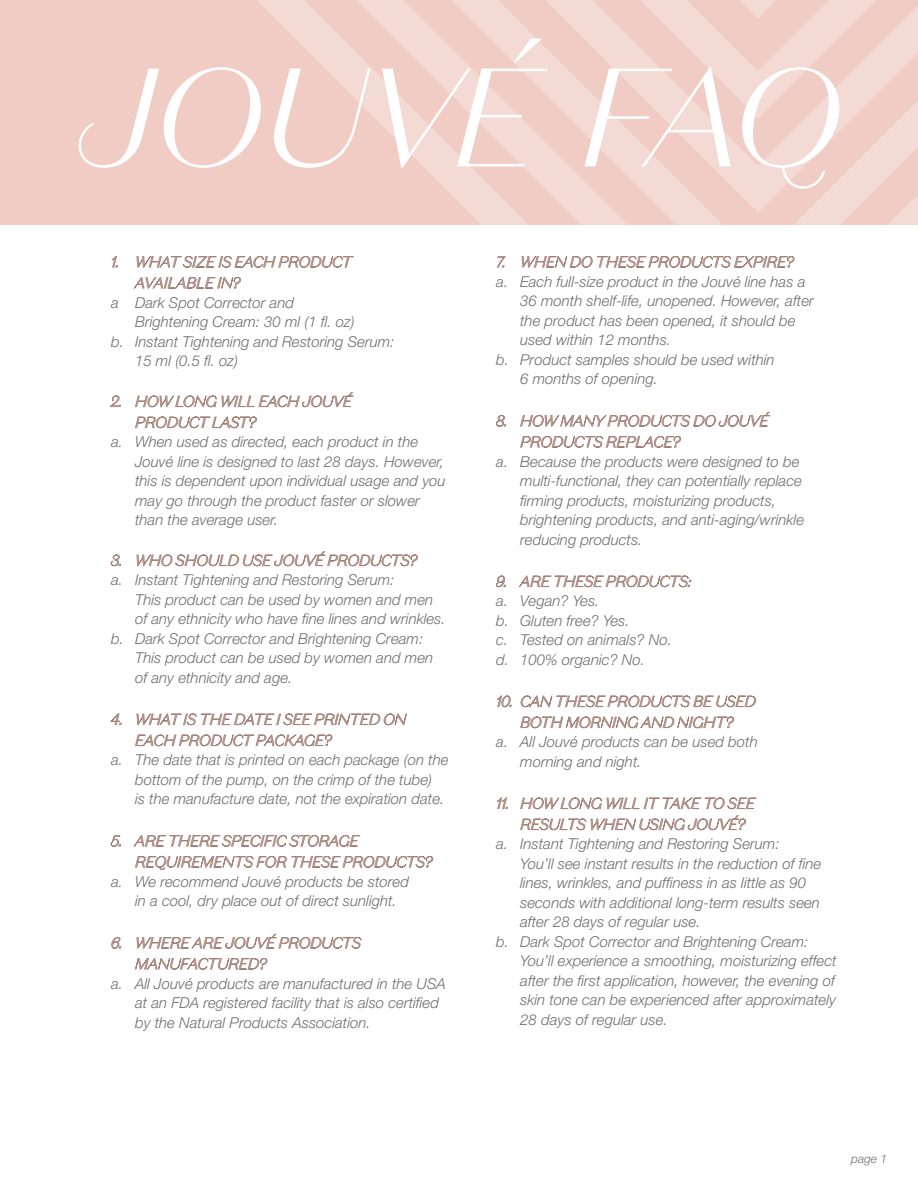
<style>
.page{position:relative;width:918px;height:1188px;background:#fff}
.page>*{position:absolute;margin:0;border:0;box-sizing:border-box;transform-origin:0 0}
.t1{font:italic 300 138.3px "Domaine Sans Display";letter-spacing:-.01em;color:#fff}
.t2{font:italic 300 15px/19.5px "Helvetica Neue LT Std";color:#6d6e71}
.t3{font:italic 300 15px/21px "Domaine Sans Display";color:#bca29b}
.t4{font:italic 300 12px "Helvetica Neue LT Std";color:#6d6e71}
</style>
<div class="page">
<div style="left:0;top:0;width:918px;height:225px;background:#f0ccc4"></div>
<svg style="left:112px;top:256px;width:6px;height:11px"></svg>
<svg style="left:134px;top:256px;width:220px;height:33px"></svg>
<svg style="left:110px;top:396px;width:11px;height:11px"></svg>
<svg style="left:135px;top:392px;width:218px;height:36px"></svg>
<svg style="left:111px;top:555px;width:10px;height:11px"></svg>
<svg style="left:137px;top:551px;width:281px;height:16px"></svg>
<svg style="left:111px;top:714px;width:10px;height:11px"></svg>
<svg style="left:135px;top:713px;width:272px;height:34px"></svg>
<svg style="left:111px;top:835px;width:10px;height:12px"></svg>
<svg style="left:134px;top:835px;width:299px;height:35px"></svg>
<svg style="left:111px;top:937px;width:10px;height:12px"></svg>
<svg style="left:135px;top:934px;width:226px;height:36px"></svg>
<svg style="left:78px;top:67px;width:174px;height:101px"></svg>
<svg style="left:252px;top:0;width:666px;height:224px"></svg>
<svg style="left:497px;top:256px;width:8px;height:11px"></svg>
<svg style="left:522px;top:256px;width:272px;height:12px"></svg>
<svg style="left:496px;top:415px;width:10px;height:12px"></svg>
<svg style="left:520px;top:412px;width:250px;height:36px"></svg>
<svg style="left:496px;top:576px;width:10px;height:11px"></svg>
<svg style="left:519px;top:575px;width:172px;height:12px"></svg>
<svg style="left:497px;top:696px;width:14px;height:11px"></svg>
<svg style="left:520px;top:695px;width:236px;height:34px"></svg>
<svg style="left:497px;top:798px;width:11px;height:11px"></svg>
<svg style="left:520px;top:797px;width:236px;height:34px"></svg>
<h1 class="t1" style="left:78px;top:32px;width:763px">JOUVÉ FAQ</h1>
<p class="t3" style="left:135px;top:253px;width:218px;text-indent:-24px">1. WHAT SIZE IS EACH PRODUCT<br>AVAILABLE IN?</p>
<p class="t2" style="left:111px;top:292px;width:184px">a Dark Spot Corrector and</p>
<p class="t2" style="left:135px;top:312px;width:221px">Brightening Cream: 30 ml (1 fl. oz)</p>
<p class="t2" style="left:111px;top:331px;width:285px">b. Instant Tightening and Restoring Serum:</p>
<p class="t2" style="left:135px;top:351px;width:104px">15 ml (0.5 fl. oz)</p>
<p class="t3" style="left:135px;top:392px;width:218px;text-indent:-24px">2. HOW LONG WILL EACH JOUVÉ<br>PRODUCT LAST?</p>
<p class="t2" style="left:135px;top:432px;width:312px;text-indent:-24px">a. When used as directed, each product in the Jouvé line is designed to last 28 days. However, this is dependent upon individual usage and you may go through the product faster or slower than the average user.</p>
<p class="t3" style="left:111px;top:551px;width:307px">3. WHO SHOULD USE JOUVÉ PRODUCTS?</p>
<p class="t2" style="left:111px;top:570px;width:285px">a. Instant Tightening and Restoring Serum:</p>
<p class="t2" style="left:135px;top:589px;width:300px">This product can be used by women and men</p>
<p class="t2" style="left:135px;top:609px;width:312px">of any ethnicity who have fine lines and wrinkles.</p>
<p class="t2" style="left:111px;top:628px;width:314px">b. Dark Spot Corrector and Brightening Cream:</p>
<p class="t2" style="left:135px;top:648px;width:300px">This product can be used by women and men</p>
<p class="t2" style="left:135px;top:667px;width:159px">of any ethnicity and age.</p>
<p class="t3" style="left:135px;top:710px;width:272px;text-indent:-24px">4. WHAT IS THE DATE I SEE PRINTED ON<br>EACH PRODUCT PACKAGE?</p>
<p class="t2" style="left:135px;top:750px;width:315px;text-indent:-24px">a. The date that is printed on each package (on the bottom of the pump, on the crimp of the tube)<br>is the manufacture date, not the expiration date.</p>
<p class="t3" style="left:135px;top:832px;width:299px;text-indent:-24px">5. ARE THERE SPECIFIC STORAGE<br>REQUIREMENTS FOR THESE PRODUCTS?</p>
<p class="t2" style="left:135px;top:871px;width:275px;text-indent:-24px">a. We recommend Jouvé products be stored in a cool, dry place out of direct sunlight.</p>
<p class="t3" style="left:135px;top:934px;width:227px;text-indent:-24px">6. WHERE ARE JOUVÉ PRODUCTS<br>MANUFACTURED?</p>
<p class="t2" style="left:135px;top:973px;width:312px;text-indent:-24px">a. All Jouvé products are manufactured in the USA at an FDA registered facility that is also certified by the Natural Products Association.</p>
<p class="t3" style="left:496px;top:253px;width:299px">7. WHEN DO THESE PRODUCTS EXPIRE?</p>
<p class="t2" style="left:496px;top:271px;width:311px">a. Each full-size product in the Jouvé line has a</p>
<p class="t2" style="left:520px;top:291px;width:295px">36 month shelf-life, unopened. However, after</p>
<p class="t2" style="left:520px;top:310px;width:277px">the product has been opened, it should be</p>
<p class="t2" style="left:520px;top:330px;width:152px">used within 12 months.</p>
<p class="t2" style="left:496px;top:349px;width:280px">b. Product samples should be used within</p>
<p class="t2" style="left:520px;top:369px;width:139px">6 months of opening.</p>
<p class="t3" style="left:520px;top:412px;width:250px;text-indent:-24px">8. HOW MANY PRODUCTS DO JOUVÉ<br>PRODUCTS REPLACE?</p>
<p class="t2" style="left:520px;top:451px;width:285px;text-indent:-24px">a. Because the products were designed to be multi-functional, they can potentially replace firming products, moisturizing products, brightening products, and anti-aging/wrinkle reducing products.</p>
<p class="t3" style="left:496px;top:572px;width:196px">9. ARE THESE PRODUCTS:</p>
<p class="t2" style="left:496px;top:591px;width:177px">a. Vegan? Yes.<br>b. Gluten free? Yes.<br>c. Tested on animals? No. d. 100% organic? No.</p>
<p class="t3" style="left:496px;top:692px;width:261px;text-align:center">10. CAN THESE PRODUCTS BE USED<br>BOTH MORNING AND NIGHT?</p>
<p class="t2" style="left:520px;top:732px;width:239px;text-indent:-24px">a. All Jouvé products can be used both morning and night.</p>
<p class="t3" style="left:520px;top:794px;width:236px;text-indent:-24px">11. HOW LONG WILL IT TAKE TO SEE<br>RESULTS WHEN USING JOUVÉ?</p>
<p class="t2" style="left:496px;top:834px;width:285px">a. Instant Tightening and Restoring Serum:</p>
<p class="t2" style="left:520px;top:853px;width:303px">You’ll see instant results in the reduction of fine</p>
<p class="t2" style="left:520px;top:873px;width:288px">lines, wrinkles, and puffiness in as little as 90</p>
<p class="t2" style="left:520px;top:892px;width:301px">seconds with additional long-term results seen</p>
<p class="t2" style="left:520px;top:912px;width:182px">after 28 days of regular use.</p>
<p class="t2" style="left:496px;top:931px;width:314px">b. Dark Spot Corrector and Brightening Cream:</p>
<p class="t2" style="left:520px;top:951px;width:318px">You’ll experience a smoothing, moisturizing effect</p>
<p class="t2" style="left:520px;top:970px;width:316px">after the first application, however, the evening of</p>
<p class="t2" style="left:520px;top:990px;width:317px">skin tone can be experienced after approximately</p>
<p class="t2" style="left:520px;top:1009px;width:149px">28 days of regular use.</p>
<p class="t4" style="left:851px;top:1151px;width:38px">page 1</p>
</div>
